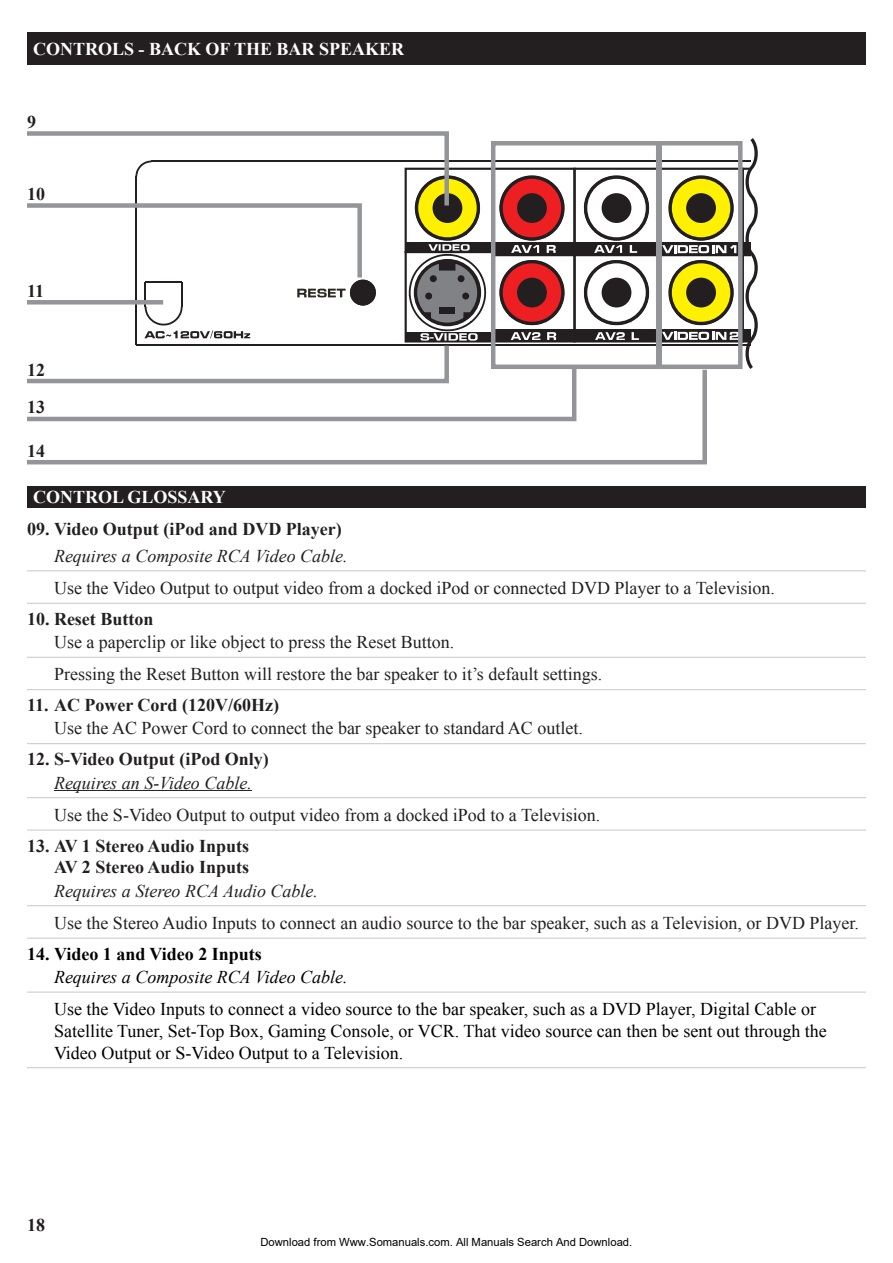
<style>
.page{position:relative;width:893px;height:1263px;background:#fff}
.page>*{position:absolute;margin:0;border:0;box-sizing:border-box;transform-origin:0 0}
.DEFINITION{font:18px "Times New Roman";color:#231f20}
.DEFINITION-2{font:18px/21.6px "Times New Roman";color:#000}
.CONTROL{font:700 18px "Times New Roman";color:#231f20}
.DEF-NOTE{font:italic 18px "Times New Roman";color:#231f20}
.PAGE_HEADER-EVENS{font:700 18px "Times New Roman";color:#fff}
.DEF-NOTE-2{font:italic 18px "Times New Roman";color:#000}
.CONTROL-2{font:700 18px "Times New Roman";color:#000}
.DEFINITION-3{font:italic 18px "Times New Roman";color:#231f20}
.CONTROL-NO_NUMBERS{font:700 18px "Times New Roman";color:#231f20}
.Page_Numbers-Evens{font:700 18px "Times New Roman";color:#231f20}
.t1{font:11.25px "Arial";color:#000}
</style>
<div class="page">
<div style="left:27px;top:32px;width:839px;height:33px;background:#231f20"></div>
<div style="left:27px;top:486px;width:839px;height:22px;background:#231f20"></div>
<div style="left:574px;top:329px;width:85px;height:12px;background:#231f20"></div>
<div style="left:574px;top:243px;width:85px;height:12px;background:#231f20"></div>
<hr style="left:136px;top:344px;width:614px;height:2px;background:#231f20">
<hr style="left:151px;top:160px;width:599px;height:2px;background:#231f20">
<svg style="left:662px;top:138px;width:96px;height:231px"></svg>
<svg style="left:27px;top:369px;width:680px;height:96px"></svg>
<svg style="left:27px;top:131px;width:623px;height:292px"></svg>
<div style="left:491px;top:141px;width:169px;height:228px;border:4px solid #939598"></div>
<div style="left:657px;top:141px;width:85px;height:228px;border:4px solid #939598"></div>
<hr style="left:27px;top:571px;width:839px;height:1px;background:#c7c8ca">
<hr style="left:27px;top:603px;width:839px;height:1px;background:#c7c8ca">
<hr style="left:27px;top:657px;width:839px;height:1px;background:#c7c8ca">
<hr style="left:27px;top:689px;width:839px;height:1px;background:#c7c8ca">
<hr style="left:27px;top:743px;width:839px;height:1px;background:#c7c8ca">
<hr style="left:27px;top:797px;width:839px;height:1px;background:#c7c8ca">
<hr style="left:54px;top:790px;width:198px;height:1px;background:#231f20">
<hr style="left:27px;top:830px;width:839px;height:1px;background:#c7c8ca">
<hr style="left:27px;top:905px;width:839px;height:1px;background:#c7c8ca">
<hr style="left:27px;top:938px;width:839px;height:1px;background:#c7c8ca">
<hr style="left:27px;top:992px;width:839px;height:1px;background:#c7c8ca">
<hr style="left:27px;top:1067px;width:839px;height:1px;background:#c7c8ca">
<p class="PAGE_HEADER-EVENS" style="left:33px;top:36px;width:373px">CONTROLS - BACK OF THE BAR SPEAKER</p>
<p class="Page_Numbers-Evens" style="left:27px;top:110px;width:10px">9</p>
<p class="Page_Numbers-Evens" style="left:27px;top:182px;width:19px">10</p>
<p class="Page_Numbers-Evens" style="left:27px;top:278px;width:19px">11</p>
<p class="Page_Numbers-Evens" style="left:27px;top:357px;width:19px">12</p>
<p class="Page_Numbers-Evens" style="left:27px;top:395px;width:19px">13</p>
<p class="Page_Numbers-Evens" style="left:27px;top:438px;width:19px">14</p>
<p class="PAGE_HEADER-EVENS" style="left:33px;top:484px;width:194px">CONTROL GLOSSARY</p>
<p class="CONTROL" style="left:27px;top:516px;width:316px">09. Video Output (iPod and DVD Player)</p>
<p class="DEF-NOTE" style="left:54px;top:543px;width:295px">Requires a Composite RCA Video Cable.</p>
<p class="DEFINITION" style="left:54px;top:576px;width:722px">Use the Video Output to output video from a docked iPod or connected DVD Player to a Television.</p>
<p class="CONTROL" style="left:27px;top:606px;width:128px">10. Reset Button</p>
<p class="DEFINITION" style="left:54px;top:630px;width:402px">Use a paperclip or like object to press the Reset Button.</p>
<p class="DEFINITION" style="left:54px;top:662px;width:550px">Pressing the Reset Button will restore the bar speaker to it’s default settings.</p>
<p class="CONTROL" style="left:27px;top:693px;width:254px">11. AC Power Cord (120V/60Hz)</p>
<p class="DEFINITION" style="left:54px;top:716px;width:530px">Use the AC Power Cord to connect the bar speaker to standard AC outlet.</p>
<p class="CONTROL" style="left:27px;top:747px;width:243px">12. S-Video Output (iPod Only)</p>
<p class="DEFINITION-3" style="left:54px;top:770px;width:199px">Requires an S-Video Cable.</p>
<p class="DEFINITION" style="left:54px;top:803px;width:548px">Use the S-Video Output to output video from a docked iPod to a Television.</p>
<p class="CONTROL" style="left:27px;top:833px;width:224px">13. AV 1 Stereo Audio Inputs</p>
<p class="CONTROL-NO_NUMBERS" style="left:54px;top:855px;width:197px">AV 2 Stereo Audio Inputs</p>
<p class="DEF-NOTE" style="left:54px;top:878px;width:265px">Requires a Stereo RCA Audio Cable.</p>
<p class="DEFINITION" style="left:54px;top:911px;width:806px">Use the Stereo Audio Inputs to connect an audio source to the bar speaker, such as a Television, or DVD Player.</p>
<p class="CONTROL-2" style="left:27px;top:941px;width:236px">14. Video 1 and Video 2 Inputs</p>
<p class="DEF-NOTE-2" style="left:54px;top:964px;width:295px">Requires a Composite RCA Video Cable.</p>
<p class="DEFINITION-2" style="left:54px;top:998px;width:774px">Use the Video Inputs to connect a video source to the bar speaker, such as a DVD Player, Digital Cable or<br>Satellite Tuner, Set-Top Box, Gaming Console, or VCR. That video source can then be sent out through the<br>Video Output or S-Video Output to a Television.</p>
<p class="CONTROL" style="left:27px;top:1213px;width:19px">18</p>
<p class="t1" style="left:260px;top:1235px;width:373px">Download from Www.Somanuals.com. All Manuals Search And Download.</p>
</div>
